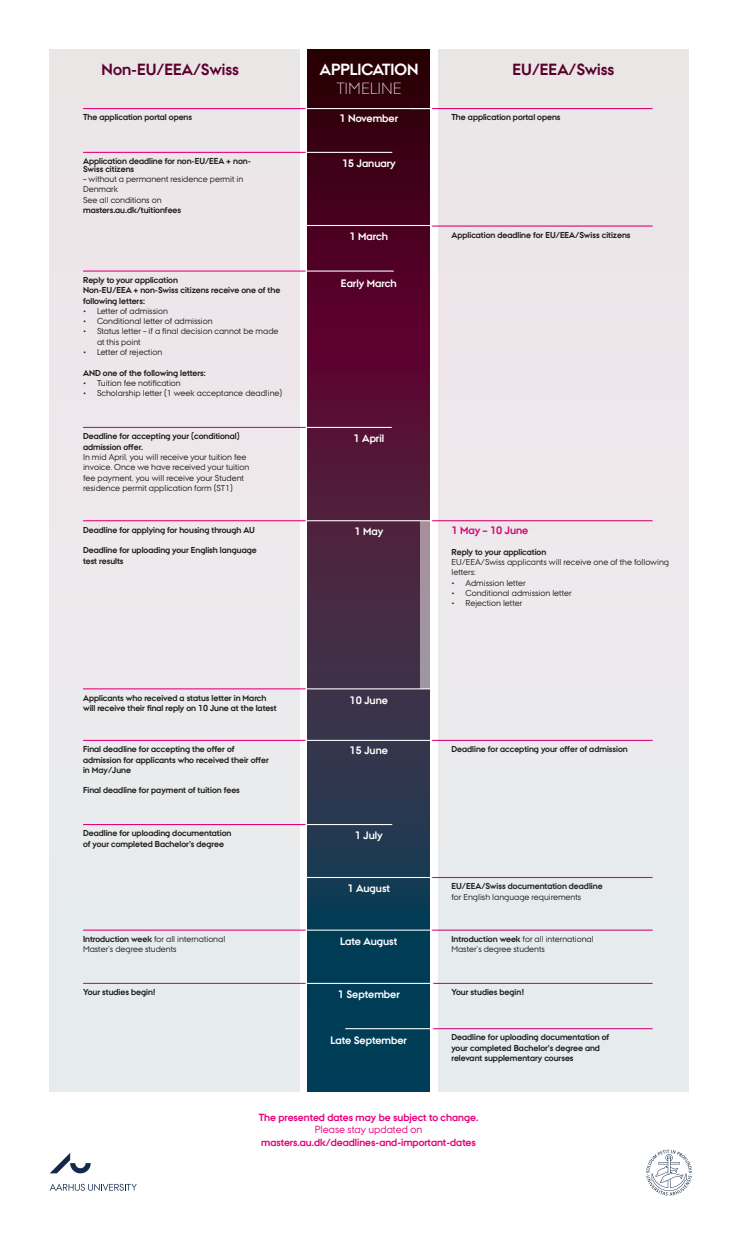
<style>
.page{position:relative;width:737px;height:1241px;background:#fff}
.page>*{position:absolute;margin:0;border:0;box-sizing:border-box;transform-origin:0 0}
.t1{font:700 16.1px "AU Passata";color:#5d002d}
.t2{font:700 16.1px "AU Passata";color:#fff}
.t3{font:300 16.1px "AU Passata";color:#fff}
.t4{font:700 10.76px "AU Passata";color:#fff}
.t5{font:700 10.76px "AU Passata";color:#e6007d}
.t6{font:700 10.33px "AU Passata";color:#e6007d}
.t7{font:10.33px "AU Passata";color:#e6007d}
.t8{font:700 8.58px/10.3px "AU Passata";color:#1d1d1b}
.t9{font:8.58px/10.3px "AU Passata";color:#1d1d1b}
.s1{font-weight:700}
</style>
<div class="page">
<svg style="left:50px;top:1153px;width:41px;height:20px"></svg>
<svg style="left:50px;top:1183px;width:87px;height:7px"></svg>
<svg style="left:646px;top:1149px;width:46px;height:46px"></svg>
<div style="left:50px;top:50px;width:249px;height:1041px;background:#ebe9ec"></div>
<svg style="left:308px;top:50px;width:121px;height:1041px;background:#36203b"></svg>
<hr style="left:303px;top:270px;width:91px;height:1px;background:#fff">
<hr style="left:83px;top:270px;width:222px;height:1px;background:#e6007d">
<hr style="left:301px;top:108px;width:135px;height:1px;background:#fff">
<hr style="left:432px;top:108px;width:220px;height:1px;background:#e6007d">
<hr style="left:83px;top:108px;width:222px;height:1px;background:#e6007d">
<hr style="left:301px;top:152px;width:91px;height:1px;background:#fff">
<hr style="left:301px;top:225px;width:135px;height:1px;background:#fff">
<hr style="left:83px;top:152px;width:222px;height:1px;background:#e6007d">
<hr style="left:432px;top:225px;width:220px;height:1px;background:#e6007d">
<hr style="left:301px;top:520px;width:132px;height:1px;background:#fff">
<hr style="left:301px;top:427px;width:91px;height:1px;background:#fff">
<hr style="left:83px;top:520px;width:222px;height:1px;background:#e6007d">
<hr style="left:83px;top:427px;width:222px;height:1px;background:#e6007d">
<hr style="left:432px;top:520px;width:220px;height:1px;background:#e6007d">
<hr style="left:301px;top:688px;width:132px;height:1px;background:#fff">
<hr style="left:83px;top:688px;width:222px;height:1px;background:#e6007d">
<div style="left:420px;top:521px;width:9px;height:167px;background:#a294a0"></div>
<hr style="left:301px;top:739px;width:135px;height:1px;background:#fff">
<hr style="left:432px;top:739px;width:220px;height:1px;background:#e6007d">
<hr style="left:83px;top:739px;width:222px;height:1px;background:#e6007d">
<hr style="left:301px;top:823px;width:91px;height:2px;background:#fff">
<hr style="left:301px;top:929px;width:132px;height:1px;background:#fff">
<hr style="left:301px;top:876px;width:132px;height:1px;background:#fff">
<hr style="left:83px;top:929px;width:222px;height:1px;background:#e6007d">
<hr style="left:432px;top:929px;width:220px;height:1px;background:#e6007d">
<hr style="left:432px;top:982px;width:220px;height:1px;background:#e6007d">
<hr style="left:432px;top:1027px;width:220px;height:2px;background:#e6007d">
<hr style="left:432px;top:876px;width:220px;height:1px;background:#e6007d">
<hr style="left:301px;top:982px;width:132px;height:1px;background:#fff">
<hr style="left:345px;top:1027px;width:88px;height:2px;background:#fff">
<hr style="left:83px;top:982px;width:222px;height:1px;background:#e6007d">
<hr style="left:83px;top:823px;width:222px;height:2px;background:#e6007d">
<div style="left:438px;top:50px;width:250px;height:1041px;background:#ebe9ec"></div>
<p class="t1" style="left:102px;top:60px;width:139px">Non-EU/EEA/Swiss</p>
<p class="t1" style="left:512px;top:60px;width:103px">EU/EEA/Swiss</p>
<p class="t2" style="left:320px;top:60px;width:100px">APPLICATION</p>
<p class="t3" style="left:337px;top:79px;width:66px">TIMELINE</p>
<p class="t8" style="left:83px;top:112px;width:111px">The application portal opens</p>
<p class="t4" style="left:339px;top:112px;width:60px">1 November</p>
<p class="t8" style="left:451px;top:112px;width:111px">The application portal opens</p>
<p class="t8" style="left:83px;top:157px;width:169px;line-height:7.5px">Application deadline for non-EU/EEA + non-<br>Swiss citizens</p>
<p class="t9" style="left:83px;top:174px;width:162px">– without a permanent residence permit in<br>Denmark</p>
<p class="t9" style="left:83px;top:194px;width:80px">See all conditions on</p>
<p class="t8" style="left:83px;top:205px;width:100px">masters.au.dk/tuitionfees</p>
<p class="t8" style="left:451px;top:230px;width:181px">Application deadline for EU/EEA/Swiss citizens</p>
<p class="t4" style="left:342px;top:157px;width:55px">15 January</p>
<p class="t4" style="left:349px;top:230px;width:40px">1 March</p>
<p class="t8" style="left:83px;top:275px;width:96px">Reply to your application</p>
<p class="t8" style="left:83px;top:285px;width:199px">Non-EU/EEA + non-Swiss citizens receive one of the following letters:</p>
<p class="t9" style="left:83px;top:305px;width:86px">• Letter of admission</p>
<p class="t9" style="left:83px;top:316px;width:131px">• Conditional letter of admission</p>
<p class="t9" style="left:97px;top:326px;width:183px;text-indent:-14px">• Status letter – if a final decision cannot be made at this point</p>
<p class="t9" style="left:83px;top:347px;width:81px">• Letter of rejection</p>
<p class="t8" style="left:83px;top:367px;width:124px">AND one of the following letters:</p>
<p class="t9" style="left:83px;top:377px;width:99px">• Tuition fee notification</p>
<p class="t9" style="left:83px;top:388px;width:201px">• Scholarship letter (1 week acceptance deadline)</p>
<p class="t8" style="left:83px;top:431px;width:158px">Deadline for accepting your (conditional) admission offer.</p>
<p class="t9" style="left:83px;top:451px;width:168px">In mid April, you will receive your tuition fee invoice. Once we have received your tuition fee payment, you will receive your Student residence permit application form (ST1)</p>
<p class="t8" style="left:83px;top:524px;width:173px">Deadline for applying for housing through AU</p>
<p class="t8" style="left:83px;top:545px;width:175px">Deadline for uploading your English language test results</p>
<p class="t8" style="left:83px;top:692px;width:185px">Applicants who received a status letter in March</p>
<p class="t8" style="left:83px;top:703px;width:195px">will receive their final reply on 10 June at the latest</p>
<p class="t4" style="left:341px;top:276px;width:57px">Early March</p>
<p class="t4" style="left:353px;top:432px;width:32px">1 April</p>
<p class="t4" style="left:354px;top:525px;width:30px">1 May</p>
<p class="t4" style="left:349px;top:693px;width:40px">10 June</p>
<p class="t5" style="left:451px;top:524px;width:78px">1 May – 10 June</p>
<p class="t8" style="left:451px;top:546px;width:96px">Reply to your application</p>
<p class="t9" style="left:451px;top:556px;width:219px">EU/EEA/Swiss applicants will receive one of the following letters:</p>
<p class="t9" style="left:451px;top:577px;width:76px">• Admission letter</p>
<p class="t9" style="left:451px;top:587px;width:122px">• Conditional admission letter</p>
<p class="t9" style="left:451px;top:598px;width:72px">• Rejection letter</p>
<p class="t8" style="left:83px;top:744px;width:153px">Final deadline for accepting the offer of</p>
<p class="t4" style="left:349px;top:743px;width:40px">15 June</p>
<p class="t8" style="left:451px;top:744px;width:178px">Deadline for accepting your offer of admission</p>
<p class="t8" style="left:83px;top:754px;width:187px">admission for applicants who received their offer in May/June</p>
<p class="t8" style="left:83px;top:785px;width:158px">Final deadline for payment of tuition fees</p>
<p class="t4" style="left:355px;top:828px;width:29px">1 July</p>
<p class="t8" style="left:83px;top:828px;width:150px">Deadline for uploading documentation</p>
<p class="t8" style="left:83px;top:838px;width:142px">of your completed Bachelor’s degree</p>
<p class="t4" style="left:347px;top:881px;width:44px">1 August</p>
<p class="t8" style="left:451px;top:881px;width:153px">EU/EEA/Swiss documentation deadline</p>
<p class="t9" style="left:451px;top:891px;width:131px">for English language requirements</p>
<p class="t9" style="left:83px;top:933px;width:144px"><span class="s1">Introduction week</span> for all international</p>
<p class="t9" style="left:83px;top:943px;width:95px">Master’s degree students</p>
<p class="t4" style="left:340px;top:934px;width:59px">Late August</p>
<p class="t8" style="left:83px;top:987px;width:74px">Your studies begin!</p>
<p class="t4" style="left:338px;top:988px;width:63px">1 September</p>
<p class="t4" style="left:330px;top:1033px;width:78px">Late September</p>
<p class="t9" style="left:451px;top:933px;width:144px"><span class="s1">Introduction week</span> for all international</p>
<p class="t9" style="left:451px;top:943px;width:95px">Master’s degree students</p>
<p class="t8" style="left:451px;top:986px;width:74px">Your studies begin!</p>
<p class="t8" style="left:451px;top:1032px;width:159px">Deadline for uploading documentation of your completed Bachelor’s degree and relevant supplementary courses</p>
<p class="t6" style="left:259px;top:1110px;width:221px">The presented dates may be subject to change.</p>
<p class="t7" style="left:315px;top:1123px;width:109px">Please stay updated on</p>
<p class="t6" style="left:261px;top:1135px;width:216px">masters.au.dk/deadlines-and-important-dates</p>
</div>
